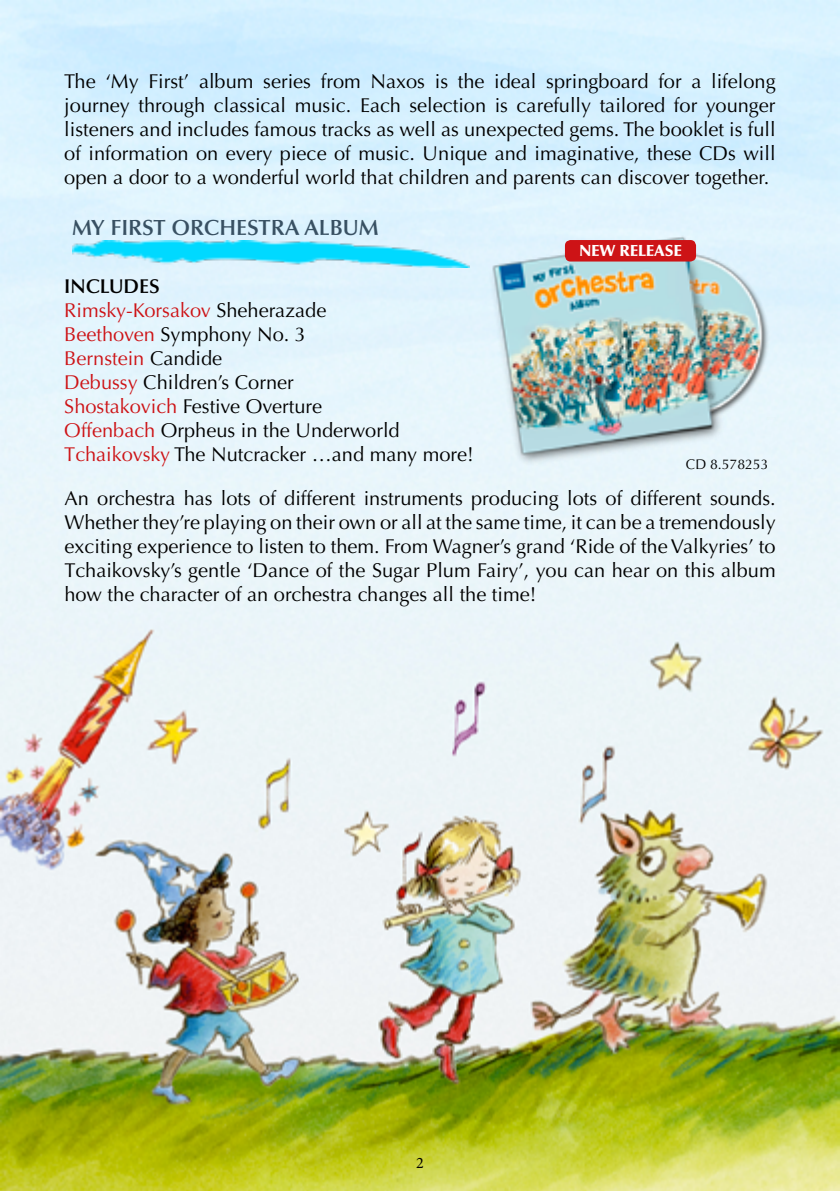
<style>
.page{position:relative;width:840px;height:1191px;background:#fff}
.page>*{position:absolute;margin:0;border:0;box-sizing:border-box;transform-origin:0 0}
.t1{font:600 22px "Optima";color:#385062}
.t2{font:20px/24px "Optima";color:#000;text-align:justify}
.t3{font:600 20px "Optima";color:#000}
.t4{font:900 16px "Optima";color:#fff}
.t5{font:16px "Minion Pro";color:#000}
.t6{font:14px "Optima";color:#000}
.s1{font-weight:600}
.s2{color:#cd1316}
</style>
<div class="page">
<img style="left:0;top:0;width:839px;height:1191px">
<img style="left:485px;top:230px;width:289px;height:238px">
<img style="left:72px;top:240px;width:397px;height:27px">
<div style="left:564px;top:240px;width:131px;height:21px;background:#cd1316;border-radius:6px"></div>
<p class="t2" style="left:64px;top:70px;width:712px">The ‘My First’ album series from Naxos is the ideal springboard for a lifelong journey through classical music. Each selection is carefully tailored for younger listeners and includes famous tracks as well as unexpected gems. The booklet is full of information on every piece of music. Unique and imaginative, these CDs will open a door to a wonderful world that children and parents can discover together.</p>
<p class="t1" style="left:72px;top:214px;width:306px">MY FIRST ORCHESTRA ALBUM</p>
<p class="t4" style="left:578px;top:241px;width:104px">NEW RELEASE</p>
<p class="t2" style="left:64px;top:274px;width:411px;text-align:left;text-indent:59px"><span class="s1">DES<br></span><span class="s2">Rimsky-Korsakov</span> Sheherazade<br><span class="s2">Beethoven</span> Symphony No. 3<br><span class="s2">Bernstein</span> Candide<br><span class="s2">Debussy</span> Children’s Corner<br><span class="s2">Shostakovich</span> Festive Overture<br><span class="s2">Offenbach</span> Orpheus in the Underworld<br><span class="s2">Tchaikovsky</span> The Nutcracker …and many more!</p>
<p class="t3" style="left:64px;top:275px;width:35px">INCLU</p>
<p class="t6" style="left:685px;top:456px;width:84px">CD 8.578253</p>
<p class="t2" style="left:64px;top:486px;width:712px">An orchestra has lots of different instruments producing lots of different sounds.<br>Whether they’re playing on their own or all at the same time, it can be a tremendously exciting experience to listen to them. From Wagner’s grand ‘Ride of the Valkyries’ to Tchaikovsky’s gentle ‘Dance of the Sugar Plum Fairy’, you can hear on this album how the character of an orchestra changes all the time!</p>
<p class="t5" style="left:416px;top:1151px;width:9px">2</p>
</div>
